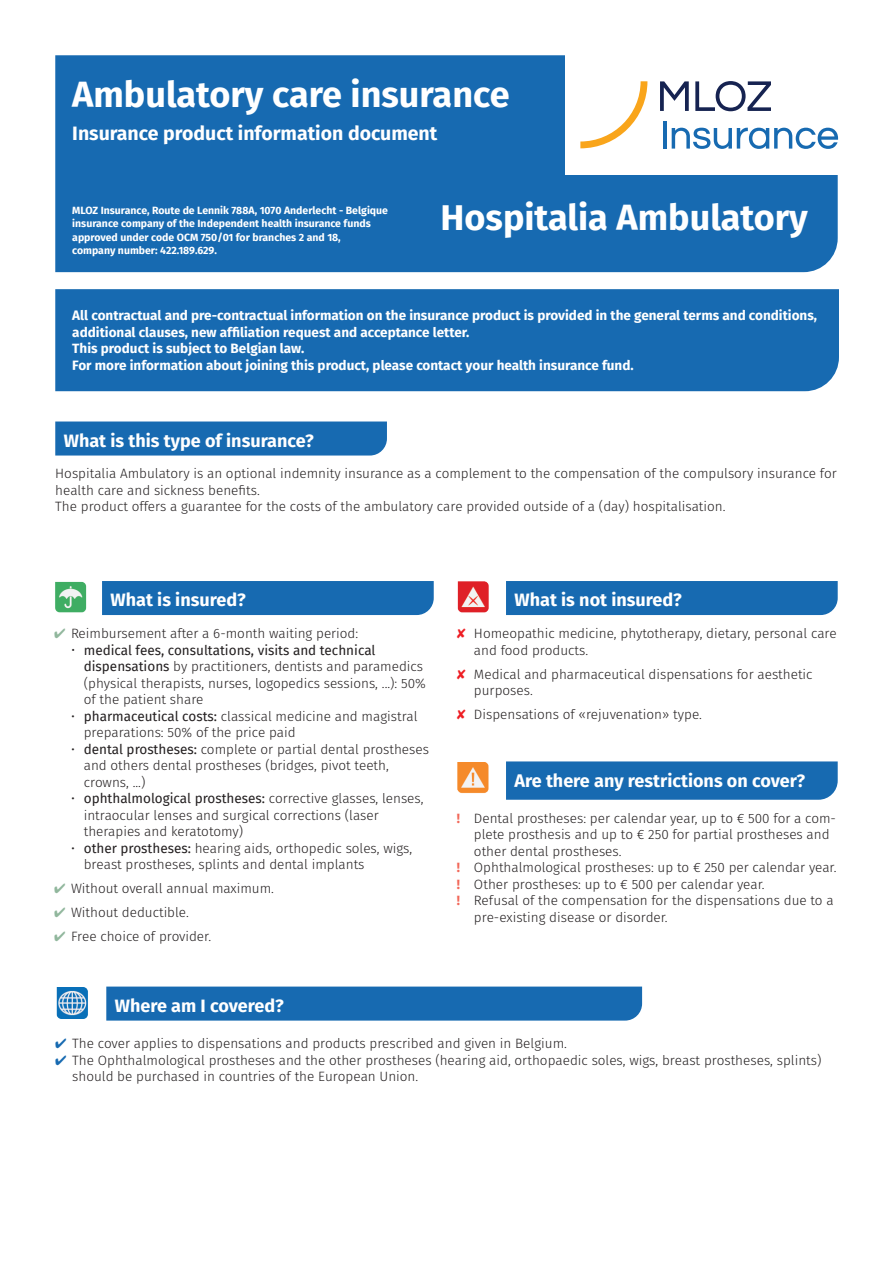
<style>
.page{position:relative;width:893px;height:1263px;background:#fff}
.page>*{position:absolute;margin:0;border:0;box-sizing:border-box;transform-origin:0 0}
.t1{font:700 36px "Fira Sans";color:#fff}
.t2{font:700 19.5px "Fira Sans";color:#fff}
.t3{font:700 18px "Fira Sans";color:#fff}
.t4{font:300 13.5px/16.5px "Fira Sans";color:#231f20}
.t5{font:700 13.5px/16.5px "Fira Sans";color:#fff}
.t6{font:700 10.5px/13.5px "Fira Sans";color:#fff}
.s1{color:#91b79d}
.s2{font-weight:400}
.s3{color:#ee1d23}
.s4{font-weight:700;color:#f2695a}
.s5{color:#176ab1}
</style>
<div class="page">
<div style="left:55px;top:55px;width:783px;height:217px;background:#176ab1"></div>
<div style="left:55px;top:289px;width:784px;height:102px;background:#176ab1"></div>
<div style="left:55px;top:421px;width:332px;height:34px;background:#176ab1"></div>
<div style="left:102px;top:581px;width:332px;height:34px;background:#176ab1"></div>
<div style="left:506px;top:581px;width:332px;height:34px;background:#176ab1"></div>
<img style="left:55px;top:581px;width:32px;height:32px">
<img style="left:457px;top:582px;width:32px;height:31px">
<div style="left:506px;top:761px;width:332px;height:39px;background:#176ab1"></div>
<img style="left:457px;top:762px;width:32px;height:32px">
<div style="left:106px;top:986px;width:536px;height:34px;background:#176ab1"></div>
<img style="left:56px;top:988px;width:32px;height:31px">
<div style="left:566px;top:51px;width:283px;height:123px;background:#fff"></div>
<svg style="left:580px;top:81px;width:67px;height:67px"></svg>
<svg style="left:660px;top:81px;width:29px;height:30px"></svg>
<svg style="left:695px;top:81px;width:76px;height:30px"></svg>
<hr style="left:663px;top:121px;width:3px;height:28px;background:#176ab1">
<svg style="left:672px;top:128px;width:166px;height:21px"></svg>
<h1 class="t1" style="left:72px;top:65px;width:439px">Ambulatory care insurance</h1>
<h2 class="t2" style="left:72px;top:117px;width:367px">Insurance product information document</h2>
<p class="t6" style="left:72px;top:203px;width:317px">MLOZ Insurance, Route de Lennik 788A, 1070 Anderlecht - Belgique insurance company of the Independent health insurance funds approved under code OCM 750/01 for branches 2 and 18,<br>company number: 422.189.629.</p>
<h1 class="t1" style="left:441px;top:187px;width:369px">Hospitalia Ambulatory</h1>
<p class="t5" style="left:72px;top:306px;width:746px">All contractual and pre-contractual information on the insurance product is provided in the general terms and conditions, additional clauses, new affiliation request and acceptance letter.<br>This product is subject to Belgian law.<br>For more information about joining this product, please contact your health insurance fund.</p>
<h3 class="t3" style="left:64px;top:425px;width:251px">What is this type of insurance?</h3>
<p class="t4" style="left:55px;top:465px;width:783px">Hospitalia Ambulatory is an optional indemnity insurance as a complement to the compensation of the compulsory insurance for health care and sickness benefits.<br>The product offers a guarantee for the costs of the ambulatory care provided outside of a (day) hospitalisation.</p>
<h3 class="t3" style="left:111px;top:585px;width:137px">What is insured?</h3>
<h3 class="t3" style="left:514px;top:585px;width:169px">What is not insured?</h3>
<p class="t4" style="left:84px;top:625px;width:344px;text-indent:-30px"><span class="s1">✔</span> Reimbursement after a 6-month waiting period:<br><span class="s2">medical fees, consultations, visits and technical dispensations</span> by practitioners, dentists and paramedics (physical therapists, nurses, logopedics sessions, ...): 50% of the patient share</p>
<p class="t4" style="left:84px;top:707px;width:335px;text-indent:-13px">• <span class="s2">pharmaceutical costs:</span> classical medicine and magistral preparations: 50% of the price paid</p>
<p class="t4" style="left:84px;top:740px;width:347px;text-indent:-13px">• <span class="s2">dental prostheses:</span> complete or partial dental prostheses and others dental prostheses (bridges, pivot teeth, crowns, ...)</p>
<p class="t4" style="left:84px;top:790px;width:341px;text-indent:-13px">• <span class="s2">ophthalmological prostheses:</span> corrective glasses, lenses, intraocular lenses and surgical corrections (laser therapies and keratotomy)</p>
<p class="t4" style="left:84px;top:839px;width:330px;text-indent:-13px">• <span class="s2">other prostheses:</span> hearing aids, orthopedic soles, wigs, breast prostheses, splints and dental implants</p>
<p class="t4" style="left:54px;top:880px;width:222px"><span class="s1">✔</span> Without overall annual maximum.</p>
<p class="t4" style="left:54px;top:904px;width:136px"><span class="s1">✔</span> Without deductible.</p>
<p class="t4" style="left:54px;top:928px;width:159px"><span class="s1">✔</span> Free choice of provider.</p>
<p class="t4" style="left:474px;top:625px;width:364px;text-indent:-17px"><span class="s3">✘</span> Homeopathic medicine, phytotherapy, dietary, personal care and food products.</p>
<p class="t4" style="left:474px;top:666px;width:340px;text-indent:-17px"><span class="s3">✘</span> Medical and pharmaceutical dispensations for aesthetic purposes.</p>
<p class="t4" style="left:457px;top:706px;width:247px"><span class="s3">✘</span> Dispensations of «rejuvenation» type.</p>
<h3 class="t3" style="left:514px;top:765px;width:292px">Are there any restrictions on cover?</h3>
<p class="t4" style="left:457px;top:810px;width:381px"><span class="s4">!</span> Dental prostheses: per calendar year, up to € 500 for a com-</p>
<p class="t4" style="left:474px;top:826px;width:357px">plete prosthesis and up to € 250 for partial prostheses and</p>
<p class="t4" style="left:474px;top:843px;width:149px">other dental prostheses.</p>
<p class="t4" style="left:457px;top:859px;width:381px"><span class="s4">!</span> Ophthalmological prostheses: up to € 250 per calendar year.</p>
<p class="t4" style="left:457px;top:876px;width:309px"><span class="s4">!</span> Other prostheses: up to € 500 per calendar year.</p>
<p class="t4" style="left:457px;top:892px;width:378px"><span class="s4">!</span> Refusal of the compensation for the dispensations due to a</p>
<p class="t4" style="left:474px;top:909px;width:195px">pre-existing disease or disorder.</p>
<h3 class="t3" style="left:115px;top:990px;width:171px">Where am I covered?</h3>
<p class="t4" style="left:55px;top:1035px;width:513px"><span class="s5">✔</span> The cover applies to dispensations and products prescribed and given in Belgium.</p>
<p class="t4" style="left:72px;top:1051px;width:751px;text-indent:-17px"><span class="s5">✔</span> The Ophthalmological prostheses and the other prostheses (hearing aid, orthopaedic soles, wigs, breast prostheses, splints) should be purchased in countries of the European Union.</p>
</div>
